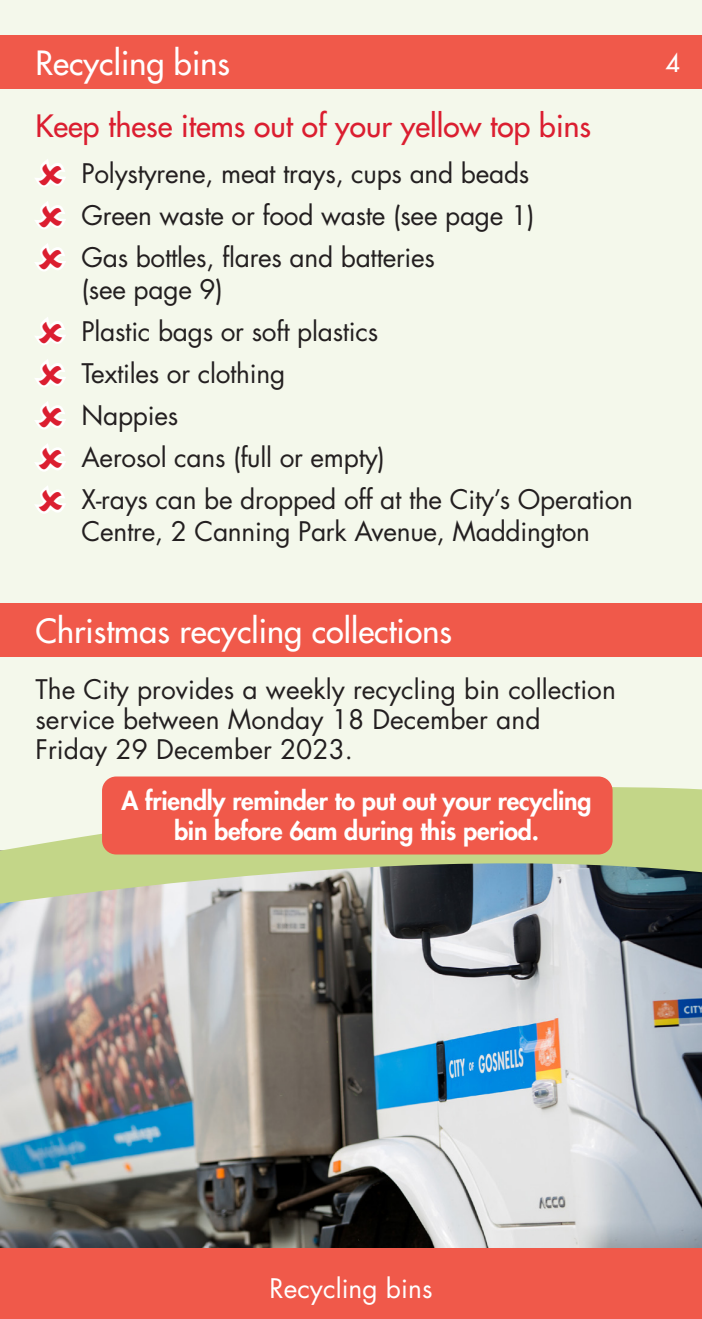
<style>
.page{position:relative;width:702px;height:1319px;background:#fff}
.page>*{position:absolute;margin:0;border:0;box-sizing:border-box;transform-origin:0 0}
.t1{font:32.5px "Futura";color:#fff}
.Sub_Heading_blue{font:30px "Futura";color:#db1e30}
.Body_Text{font:26.25px/31.5px "Futura";letter-spacing:-.01em;color:#231f20}
.Body_Text-2{font:26.25px "Futura";color:#fff}
.Body_Text-3{font:800 25px/30px "Futura";letter-spacing:-.01em;color:#fff;text-align:center}
.t2{font:25px "Futura";color:#fff}
</style>
<div class="page">
<div style="left:0;top:0;width:702px;height:1311px;background:#f4f8eb"></div>
<img style="left:0;top:970px;width:702px;height:277px">
<div style="left:0;top:35px;width:702px;height:54px;background:#f0594a"></div>
<svg style="left:0;top:781px;width:702px;height:189px;background:#a4aa9a"></svg>
<div style="left:0;top:1247px;width:702px;height:71px;background:#f0594a"></div>
<div style="left:0;top:602px;width:702px;height:54px;background:#f0594a"></div>
<div style="left:102px;top:776px;width:510px;height:78px;background:#f0594a;border-radius:14px"></div>
<p class="t1" style="left:35px;top:43px;width:196px">Recycling bins</p>
<p class="t2" style="left:665px;top:47px;width:16px">4</p>
<p class="Sub_Heading_blue" style="left:35px;top:107px;width:557px">Keep these items out of your yellow top bins</p>
<p class="Body_Text" style="left:81px;top:158px;width:449px">Polystyrene, meat trays, cups and beads</p>
<p class="Body_Text" style="left:81px;top:200px;width:454px">Green waste or food waste (see page 1)</p>
<p class="Body_Text" style="left:81px;top:242px;width:355px">Gas bottles, flares and batteries (see page 9)</p>
<p class="Body_Text" style="left:81px;top:315px;width:298px">Plastic bags or soft plastics</p>
<p class="Body_Text" style="left:81px;top:358px;width:205px">Textiles or clothing</p>
<p class="Body_Text" style="left:81px;top:400px;width:98px">Nappies</p>
<p class="Body_Text" style="left:81px;top:442px;width:305px">Aerosol cans (full or empty)</p>
<p class="Body_Text" style="left:81px;top:484px;width:553px">X‑rays can be dropped off at the City’s Operation<br>Centre, 2 Canning Park Avenue, Maddington</p>
<p class="t1" style="left:35px;top:610px;width:418px">Christmas recycling collections</p>
<p class="Body_Text" style="left:35px;top:675px;width:582px;line-height:30px">The City provides a weekly recycling bin collection service between Monday 18 December and<br>Friday 29 December 2023.</p>
<p class="Body_Text-3" style="left:121px;top:786px;width:471px">A friendly reminder to put out your recycling bin before 6am during this period.</p>
<p class="Body_Text-2" style="left:269px;top:1270px;width:164px">Recycling bins</p>
</div>
